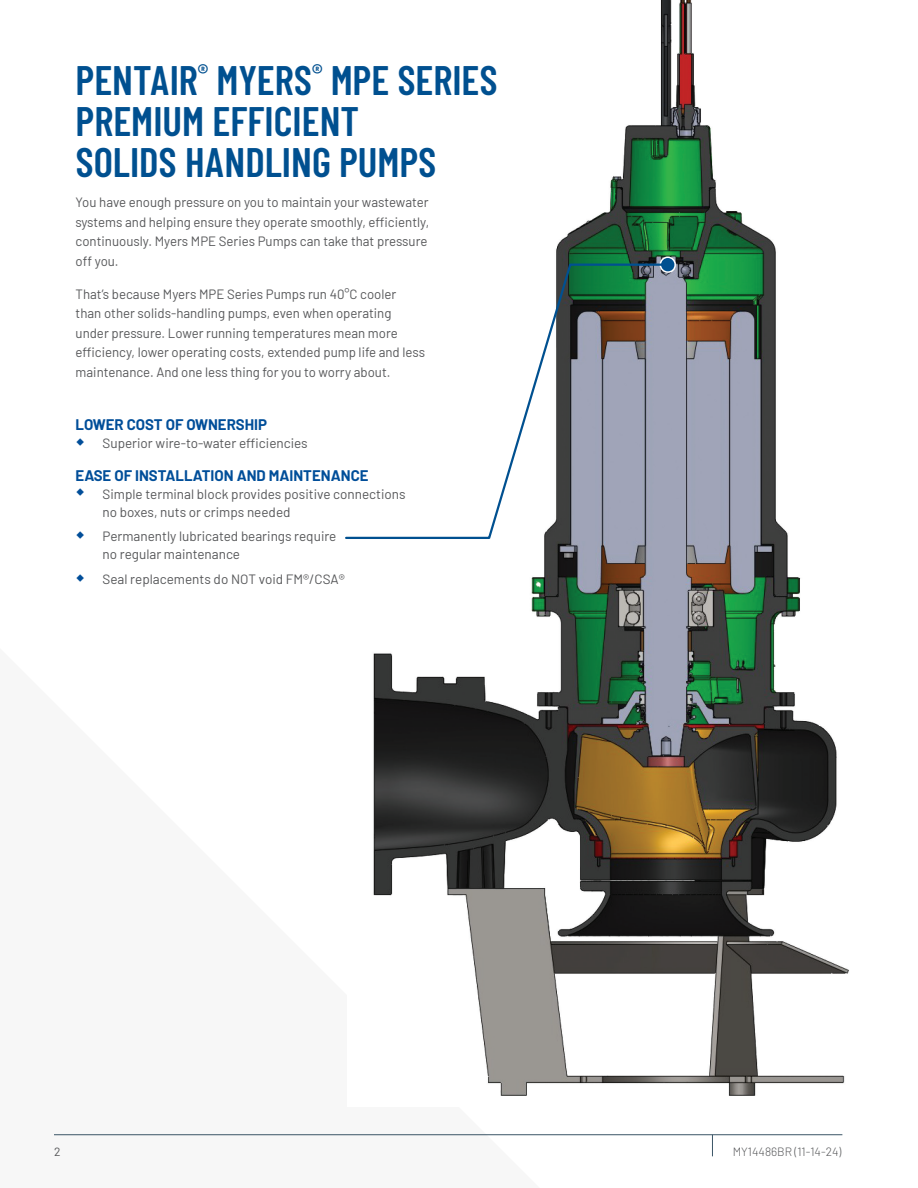
<style>
.page{position:relative;width:918px;height:1188px;background:#fff}
.page>*{position:absolute;margin:0;border:0;box-sizing:border-box;transform-origin:0 0}
.Primary_Heading{font:600 41.1px/41.1px "Barlow Condensed";color:#005090}
.Body_Copy_Heading{font:700 15px "Barlow";color:#014e99}
.Body_Copy_Heading-2{font:13.5px/19.5px "Barlow";color:#57585a}
.t1{font:300 12px "Barlow";color:#57585a}
.t2{font:12px "Barlow";color:#57585a}
</style>
<div class="page">
<hr style="left:54px;top:1134px;width:788px;height:1px;background:#3b5566">
<svg style="left:712px;top:1135px;width:1px;height:21px"></svg>
<img style="left:373px;top:0;width:476px;height:1096px">
<div style="left:660px;top:257px;width:15px;height:15px;background:#005090;border-radius:50%"></div>
<div style="left:660px;top:256px;width:16px;height:17px;border:2px solid #fff;border-radius:50%"></div>
<svg style="left:345px;top:262px;width:324px;height:278px"></svg>
<p class="Primary_Heading" style="left:76px;top:59px;width:424px">PENTAIR<sup>®</sup> MYERS<sup>®</sup> MPE SERIES<br>PREMIUM EFFICIENT<br>SOLIDS HANDLING PUMPS</p>
<p class="Body_Copy_Heading-2" style="left:76px;top:192px;width:355px">You have enough pressure on you to maintain your wastewater systems and helping ensure they operate smoothly, efficiently, continuously. Myers MPE Series Pumps can take that pressure off you.</p>
<p class="Body_Copy_Heading-2" style="left:76px;top:283px;width:351px">That’s because Myers MPE Series Pumps run 40°C cooler than other solids-handling pumps, even when operating under pressure. Lower running temperatures mean more efficiency, lower operating costs, extended pump life and less maintenance. And one less thing for you to worry about.</p>
<p class="Body_Copy_Heading" style="left:76px;top:415px;width:193px">LOWER COST OF OWNERSHIP</p>
<p class="Body_Copy_Heading-2" style="left:103px;top:433px;width:207px">Superior wire-to-water efficiencies</p>
<p class="Body_Copy_Heading" style="left:76px;top:466px;width:294px">EASE OF INSTALLATION AND MAINTENANCE</p>
<p class="Body_Copy_Heading-2" style="left:103px;top:484px;width:305px;line-height:18px">Simple terminal block provides positive connections no boxes, nuts or crimps needed</p>
<p class="Body_Copy_Heading-2" style="left:103px;top:527px;width:235px;line-height:18px">Permanently lubricated bearings require no regular maintenance</p>
<p class="Body_Copy_Heading-2" style="left:103px;top:569px;width:244px">Seal replacements do NOT void FM®/CSA®</p>
<p class="t2" style="left:54px;top:1143px;width:8px">2</p>
<p class="t1" style="left:733px;top:1145px;width:110px">MY14486BR (11-14-24)</p>
</div>
